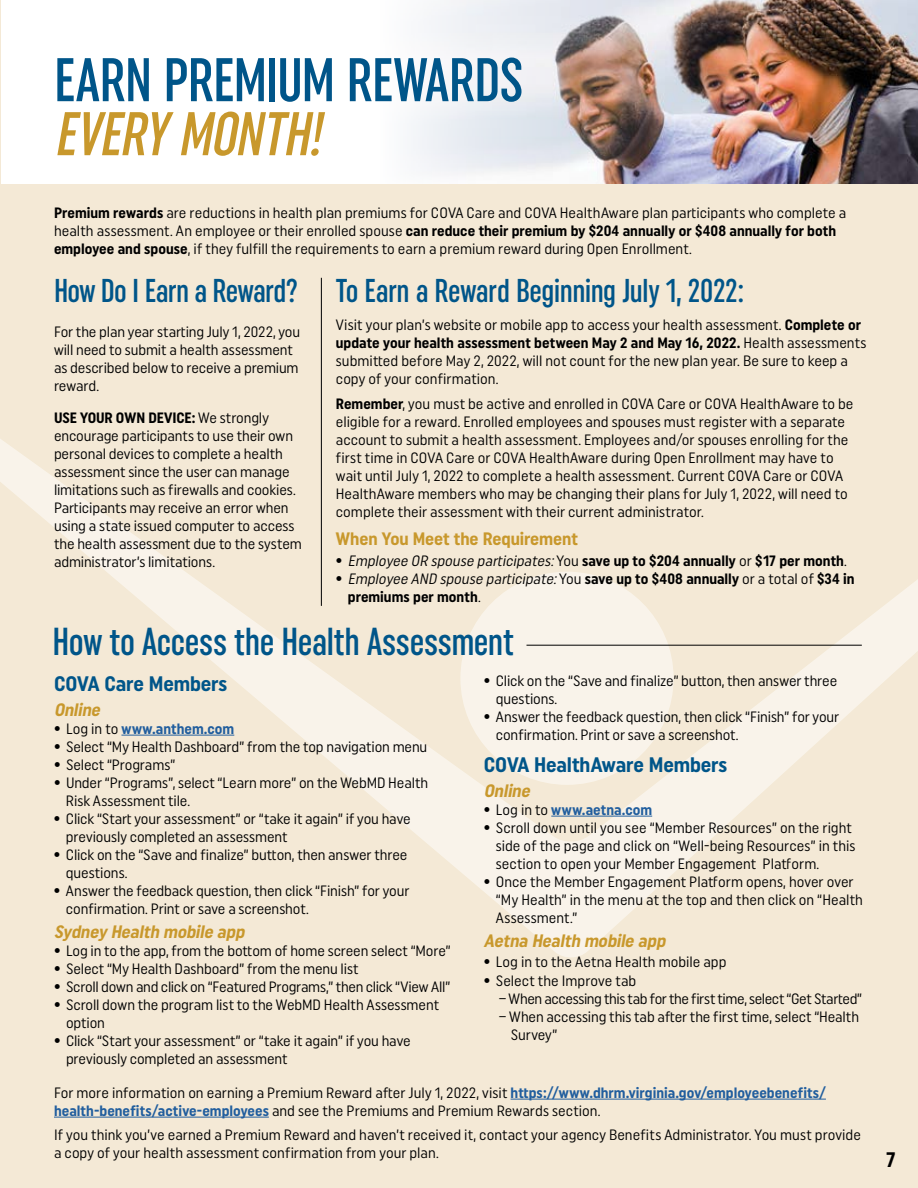
<style>
.page{position:relative;width:918px;height:1188px;background:#fff}
.page>*{position:absolute;margin:0;border:0;box-sizing:border-box;transform-origin:0 0}
.t1{font:500 extra-condensed 61.5px "Uniform";letter-spacing:-.005em;color:#005589}
.t2{font:italic 500 extra-condensed 61.5px "Uniform";color:#c8982c}
.t3{font:500 extra-condensed 39px "Uniform";letter-spacing:-.01em;color:#005589}
.t4{font:500 extra-condensed 33px "Uniform";letter-spacing:-.015em;color:#005589}
.t5{font:700 condensed 21px "Uniform";letter-spacing:-.01em;color:#005589}
.t6{font:700 condensed 21px "Uniform";color:#000}
.t7{font:italic 700 condensed 18px "Uniform";color:#c8982c}
.t8{font:700 condensed 18px "Uniform";letter-spacing:-.01em;color:#c8982c}
.t9{font:condensed 15px/18px "Uniform";color:#000}
.t10{font:700 condensed 15px/18px "Uniform";color:#000}
.t11{font:condensed 15px "Uniform";letter-spacing:-.02em;color:#000}
.t12{font:condensed 15px "Uniform";letter-spacing:-.025em;color:#000}
.t13{font:700 condensed 15px "Uniform";color:#215e9e}
.s1{font-weight:700}
.s2{font-family:"Verlag";font-stretch:normal}
.s3{font-weight:400;font-style:italic}
.s4{font-weight:400}
.s5{font-family:"Verlag";font-stretch:normal;color:#000}
.s6{font-weight:400;color:#000}
.s7{font-family:"Verlag";font-weight:700;font-stretch:normal}
.s8{font-weight:700;color:#215e9e}
</style>
<div class="page">
<img style="left:380px;top:0;width:538px;height:185px">
<div style="left:0;top:185px;width:918px;height:1003px;background:#f4e9d6"></div>
<svg style="left:0;top:421px;width:918px;height:536px"></svg>
<div style="left:460px;top:572px;width:214px;height:213px;background:#f9f3ea;border-radius:50%"></div>
<hr style="left:0;top:0;width:1px;height:185px;background:#f4e9d6">
<hr style="left:121px;top:735px;width:113px;height:1px;background:#215e9e">
<hr style="left:551px;top:816px;width:101px;height:1px;background:#215e9e">
<hr style="left:511px;top:1099px;width:315px;height:1px;background:#215e9e">
<hr style="left:54px;top:1117px;width:215px;height:1px;background:#215e9e">
<hr style="left:321px;top:278px;width:1px;height:328px;background:#000">
<hr style="left:526px;top:645px;width:336px;height:1px;background:#000">
<h1 class="t1" style="left:54px;top:44px;width:471px">EARN PREMIUM REWARDS</h1>
<h1 class="t2" style="left:54px;top:98px;width:281px">EVERYMONTH!</h1>
<p class="t9" style="left:54px;top:203px;width:794px"><span class="s1">Premium rewards</span> are reductions in health plan premiums for COVA Care and COVA HealthAware plan participants who complete a health assessment. An employee or their enrolled spouse <span class="s1">can reduce their premium by $204 annually or $408 annually for both employee and spouse</span>, if they fulfill the requirements to earn a premium reward during Open Enrollment.</p>
<h3 class="t4" style="left:54px;top:272px;width:245px">How Do I Earn a Reward?</h3>
<p class="t9" style="left:54px;top:323px;width:248px">For the plan year starting July 1, 2022, you will need to submit a health assessment as described below to receive a premium reward.</p>
<p class="t9" style="left:54px;top:408px;width:249px"><span class="s1">USE YOUR OWN DEVICE:</span> We strongly encourage participants to use their own personal devices to complete a health assessment since the user can manage limitations such as firewalls and cookies.<br>Participants may receive an error when using a state issued computer to access the health assessment due to the system administrator’s limitations.</p>
<h3 class="t4" style="left:336px;top:272px;width:410px">To Earn a Reward Beginning July 1, 2022:</h3>
<p class="t9" style="left:336px;top:316px;width:532px">Visit your plan’s website or mobile app to access your health assessment. <span class="s1">Complete or update your health assessment between May 2 and May 16, 2022.</span> Health assessments submitted before May 2, 2022, will not count for the new plan year. Be sure to keep a copy of your confirmation.</p>
<p class="t9" style="left:336px;top:395px;width:519px"><span class="s1">Remember</span>, you must be active and enrolled in COVA Care or COVA HealthAware to be eligible for a reward. Enrolled employees and spouses must register with a separate account to submit a health assessment. Employees and/or spouses enrolling for the first time in COVA Care or COVA HealthAware during Open Enrollment may have to wait until July 1, 2022 to complete a health assessment. Current COVA Care or COVA HealthAware members who may be changing their plans for July 1, 2022, will need to complete their assessment with their current administrator.</p>
<p class="t8" style="left:336px;top:528px;width:244px">When You Meet the Requirement</p>
<p class="t10" style="left:336px;top:552px;width:513px"><span class="s2">•</span> <span class="s3">Employee OR spouse participates:</span><span class="s4">You</span> save up to $204 annually <span class="s4">or</span> $17 per month<span class="s4">.</span></p>
<p class="t10" style="left:348px;top:570px;width:508px;text-indent:-12px"><span class="s2">•</span> <span class="s3">Employee AND spouse participate:</span><span class="s4">You</span> save up to $408 annually <span class="s4">or a total of</span> $34 in premiums per month<span class="s4">.</span></p>
<h2 class="t3" style="left:52px;top:619px;width:463px">How to Access the Health Assessment</h2>
<h3 class="t5" style="left:54px;top:671px;width:175px">COVA Care Members</h3>
<p class="t7" style="left:54px;top:699px;width:51px">Online</p>
<p class="t13" style="left:54px;top:719px;width:182px"><span class="s5">•</span> <span class="s6">Log in to</span> www.anthem.com</p>
<p class="t9" style="left:54px;top:737px;width:375px"><span class="s7">•</span> Select “My Health Dashboard” from the top navigation menu</p>
<p class="t9" style="left:54px;top:755px;width:123px"><span class="s7">•</span> Select “Programs”</p>
<p class="t9" style="left:66px;top:773px;width:364px;text-indent:-12px"><span class="s7">•</span> Under “Programs”, select “Learn more” on the WebMD Health<br>Risk Assessment tile.</p>
<p class="t9" style="left:66px;top:809px;width:346px;text-indent:-12px"><span class="s7">•</span> Click “Start your assessment” or “take it again” if you have previously completed an assessment</p>
<p class="t9" style="left:66px;top:845px;width:343px;text-indent:-12px"><span class="s7">•</span> Click on the “Save and finalize” button, then answer three questions.</p>
<p class="t9" style="left:66px;top:881px;width:345px;text-indent:-12px"><span class="s7">•</span> Answer the feedback question, then click “Finish” for your confirmation. Print or save a screenshot.</p>
<p class="t7" style="left:54px;top:921px;width:196px">Sydney Health mobile app</p>
<p class="t9" style="left:54px;top:942px;width:398px"><span class="s7">•</span> Log in to the app, from the bottom of home screen select “More”</p>
<p class="t9" style="left:54px;top:960px;width:306px"><span class="s7">•</span> Select “My Health Dashboard” from the menu list</p>
<p class="t11" style="left:54px;top:978px;width:398px"><span class="s7">•</span> Scroll down and click on “Featured Programs,” then click “View All”</p>
<p class="t9" style="left:66px;top:996px;width:375px;text-indent:-12px"><span class="s7">•</span> Scroll down the program list to the WebMD Health Assessment option</p>
<p class="t9" style="left:66px;top:1032px;width:346px;text-indent:-12px"><span class="s7">•</span> Click “Start your assessment” or “take it again” if you have previously completed an assessment</p>
<p class="t9" style="left:496px;top:672px;width:343px;text-indent:-12px"><span class="s7">•</span> Click on the “Save and finalize” button, then answer three questions.</p>
<p class="t9" style="left:496px;top:708px;width:345px;text-indent:-12px"><span class="s7">•</span> Answer the feedback question, then click “Finish” for your confirmation. Print or save a screenshot.</p>
<h3 class="t5" style="left:484px;top:752px;width:245px">COVA HealthAware Members</h3>
<p class="t7" style="left:484px;top:780px;width:51px">Online</p>
<p class="t13" style="left:484px;top:800px;width:170px"><span class="s5">•</span> <span class="s6">Log in to</span> www.aetna.com</p>
<p class="t9" style="left:496px;top:818px;width:361px;text-indent:-12px"><span class="s7">•</span> Scroll down until you see “Member Resources” on the right side of the page and click on “Well-being Resources” in this section to open your Member Engagement Platform.</p>
<p class="t9" style="left:496px;top:872px;width:369px;text-indent:-12px"><span class="s7">•</span> Once the Member Engagement Platform opens, hover over “My Health” in the menu at the top and then click on “Health<br>Assessment.”</p>
<p class="t7" style="left:484px;top:930px;width:187px">Aetna Health mobile app</p>
<p class="t9" style="left:484px;top:952px;width:244px"><span class="s7">•</span> Log in to the Aetna Health mobile app</p>
<p class="t9" style="left:484px;top:972px;width:154px"><span class="s7">•</span> Select the Improve tab</p>
<p class="t12" style="left:499px;top:990px;width:365px">– When accessing this tab for the first time, select “Get Started”</p>
<p class="t9" style="left:511px;top:1008px;width:350px;text-indent:-12px">– When accessing this tab after the first time, select “Health<br>Survey”</p>
<p class="t9" style="left:54px;top:1083px;width:773px">For more information on earning a Premium Reward after July 1, 2022, visit <span class="s8">https://www.dhrm.virginia.gov/employeebenefits/ health-benefits/active-employees</span> and see the Premiums and Premium Rewards section.</p>
<p class="t9" style="left:54px;top:1126px;width:809px">If you think you’ve earned a Premium Reward and haven’t received it, contact your agency Benefits Administrator. You must provide a copy of your health assessment confirmation from your plan.</p>
<h3 class="t6" style="left:886px;top:1147px;width:11px">7</h3>
</div>
